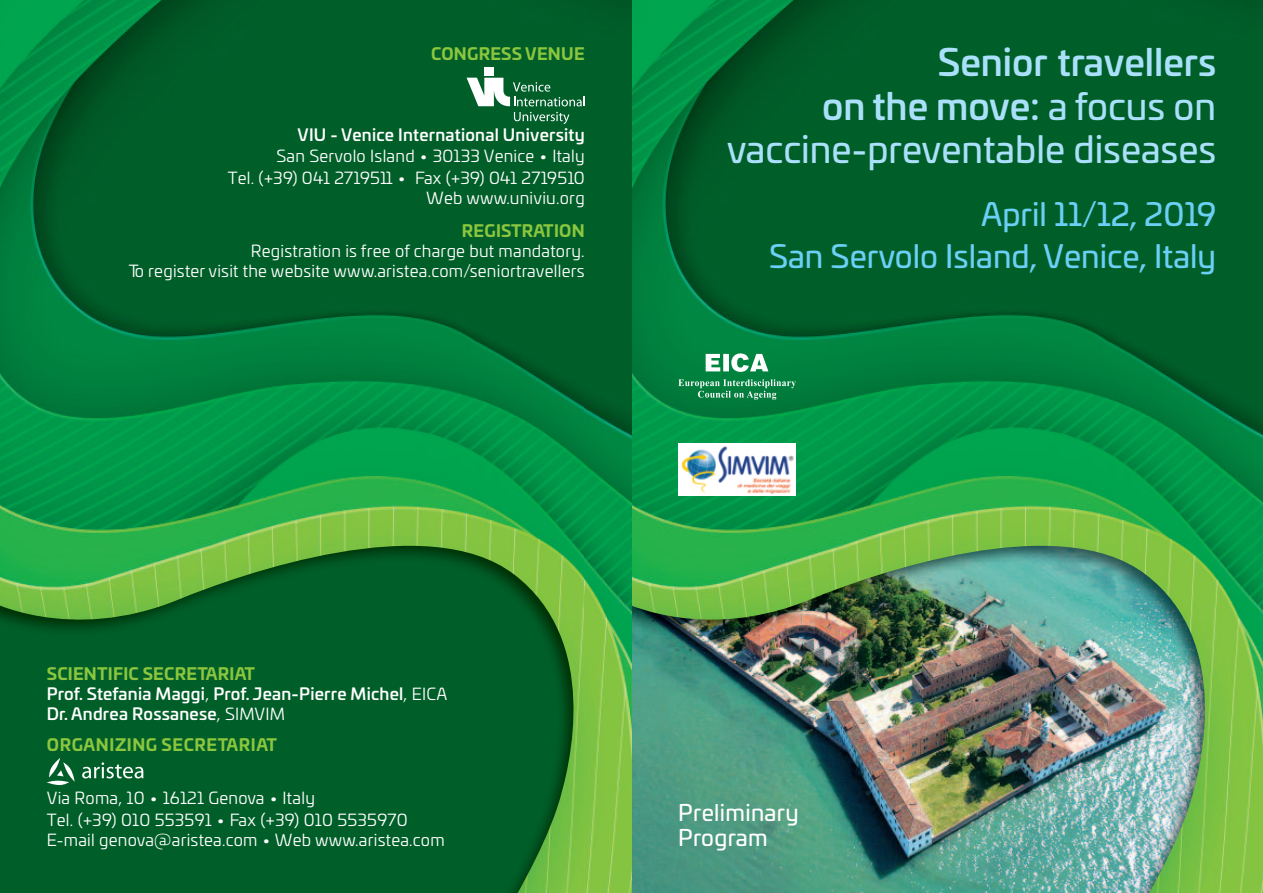
<style>
.page{position:relative;width:1263px;height:893px;background:#fff}
.page>*{position:absolute;margin:0;border:0;box-sizing:border-box;transform-origin:0 0}
.t1{font:36.75px/43.5px "Univia Pro";color:#aae0f9;text-align:right}
.t2{font:31.5px/42px "Univia Pro";color:#6bcff6;text-align:right}
.t3{font:22.5px/25.5px "Univia Pro";letter-spacing:.015em;color:#fff}
.t4{font:16.5px/21.8px "Univia Pro";letter-spacing:.015em;color:#fff;text-align:right}
.t5{font:500 16.5px/20.2px "Univia Pro";letter-spacing:.015em;color:#fff}
.t6{font:700 16.5px "Univia Pro";letter-spacing:.015em;color:#8bc63e}
.t7{font:700 16.5px "Univia Pro";letter-spacing:.035em;color:#8bc63e}
.s1{font-weight:500}
.s2{font-weight:700;color:#8bc63e}
.s3{font-weight:400}
</style>
<div class="page">
<img style="left:0;top:0;width:1263px;height:893px">
<img style="left:0;top:508px;width:585px;height:385px">
<img style="left:631px;top:0;width:8px;height:508px">
<img style="left:631px;top:508px;width:600px;height:385px">
<svg style="left:678px;top:353px;width:118px;height:47px;background:#339964"></svg>
<div style="left:678px;top:443px;width:118px;height:53px;background:#fff"></div>
<img style="left:681px;top:446px;width:112px;height:47px">
<svg style="left:47px;top:758px;width:28px;height:27px"></svg>
<svg style="left:82px;top:762px;width:61px;height:16px"></svg>
<img style="left:585px;top:0;width:46px;height:893px">
<svg style="left:514px;top:112px;width:55px;height:12px"></svg>
<svg style="left:467px;top:78px;width:118px;height:28px"></svg>
<div style="left:484px;top:67px;width:10px;height:9px;background:#fff"></div>
<p class="t6" style="left:431px;top:47px;width:155px">CONGRESS VENUE</p>
<p class="t5" style="left:298px;top:126px;width:289px">VIU - Venice International University</p>
<p class="t4" style="left:228px;top:147px;width:358px">San Servolo Island • 30133 Venice • Italy<br>Tel. (+39) 041 2719511 • Fax (+39) 041 2719510</p>
<p class="t4" style="left:426px;top:189px;width:160px">Web www.univiu.org</p>
<p class="t6" style="left:462px;top:224px;width:124px">REGISTRATION</p>
<p class="t4" style="left:129px;top:243px;width:457px;line-height:20.2px">Registration is free of charge but mandatory.<br>To register visit the website www.aristea.com/seniortravellers</p>
<h1 class="t1" style="left:727px;top:44px;width:491px"><span class="s1">Senior travellers<br>on the move:</span> a focus on vaccine-preventable diseases</h1>
<h2 class="t2" style="left:769px;top:197px;width:448px">April 11/12, 2019<br>San Servolo Island, Venice, Italy</h2>
<p class="t5" style="left:47px;top:665px;width:402px"><span class="s2">SCIENTIFIC SECRETARIAT<br></span>Prof. Stefania Maggi<span class="s3">,</span> Prof. Jean-Pierre Michel<span class="s3">, EICA<br></span>Dr. Andrea Rossanese<span class="s3">, SIMVIM</span></p>
<p class="t7" style="left:47px;top:738px;width:231px">ORGANIZING SECRETARIAT</p>
<p class="t4" style="left:47px;top:789px;width:362px;text-align:left">Via Roma, 10 • 16121 Genova • Italy<br>Tel. (+39) 010 553591 • Fax (+39) 010 5535970</p>
<p class="t4" style="left:47px;top:831px;width:399px">E-mail genova@aristea.com • Web www.aristea.com</p>
<h3 class="t3" style="left:678px;top:802px;width:122px">Preliminary<br>Program</h3>
</div>
